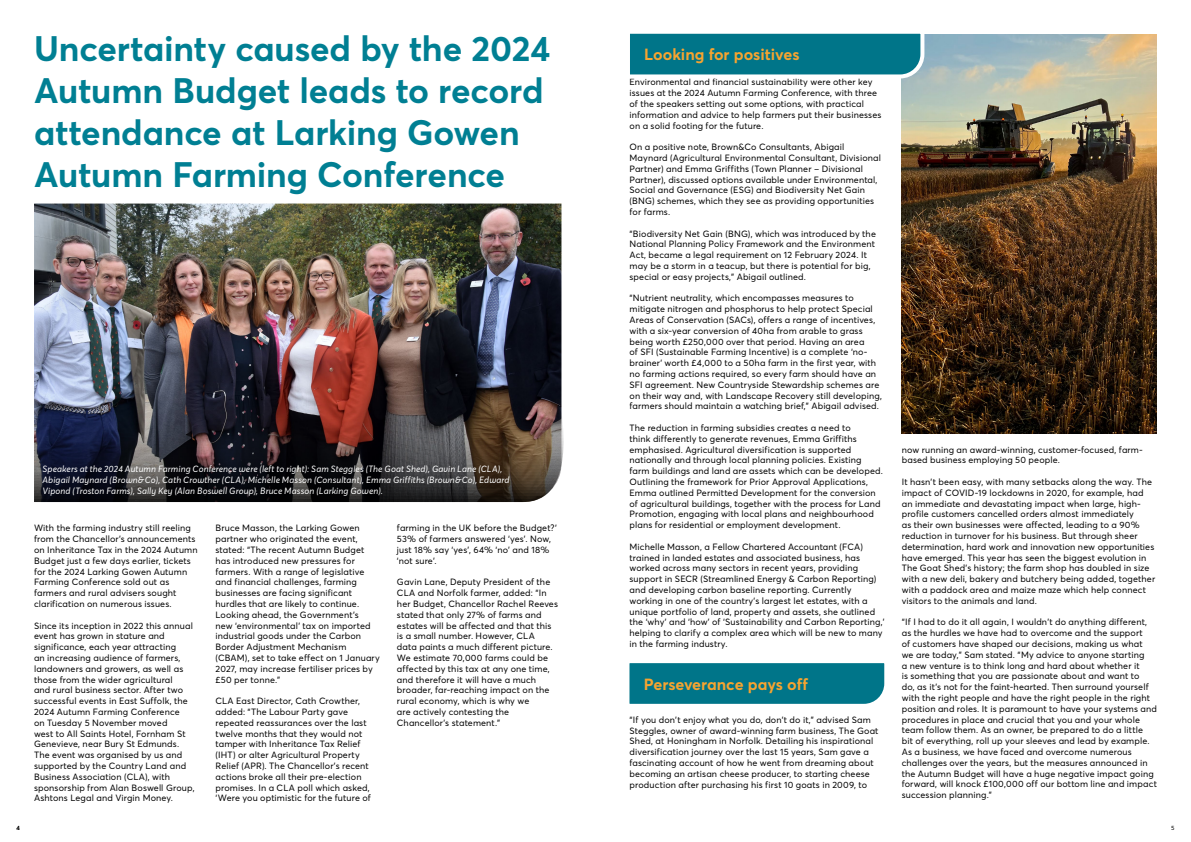
<style>
.page{position:relative;width:1191px;height:842px;background:#fff}
.page>*{position:absolute;margin:0;border:0;box-sizing:border-box;transform-origin:0 0}
.t1{font:700 35px/42px "Averta";letter-spacing:-.005em;color:#007f93}
.t2{font:700 16px "Averta";color:#f7a430}
.t3{font:9px/10.8px "Averta";letter-spacing:.01em;color:#000}
.t4{font:italic 9px/10.8px "Averta";letter-spacing:.01em;color:#fff}
.t5{font:6px "Averta";color:#000}
</style>
<div class="page">
<img style="left:34px;top:204px;width:527px;height:159px">
<img style="left:34px;top:363px;width:530px;height:139px">
<img style="left:901px;top:35px;width:255px;height:399px">
<svg style="left:630px;top:33px;width:296px;height:47px;background:#26899a"></svg>
<div style="left:629px;top:663px;width:256px;height:41px;background:#007589"></div>
<h1 class="t1" style="left:34px;top:27px;width:518px">Uncertainty caused by the 2024<br>Autumn Budget leads to record attendance at Larking Gowen<br>Autumn Farming Conference</h1>
<p class="t5" style="left:16px;top:824px;width:5px">4</p>
<p class="t4" style="left:43px;top:463px;width:468px">Speakers at the 2024 Autumn Farming Conference were (left to right): Sam Steggles (The Goat Shed), Gavin Lane (CLA),<br>Abigail Maynard (Brown&amp;Co), Cath Crowther (CLA), Michelle Masson (Consultant), Emma Griffiths (Brown&amp;Co), Edward<br>Vipond (Troston Farms), Sally Key (Alan Boswell Group), Bruce Masson (Larking Gowen).</p>
<p class="t3" style="left:34px;top:523px;width:165px">With the farming industry still reeling from the Chancellor’s announcements on Inheritance Tax in the 2024 Autumn Budget just a few days earlier, tickets for the 2024 Larking Gowen Autumn Farming Conference sold out as farmers and rural advisers sought clarification on numerous issues.</p>
<p class="t3" style="left:34px;top:620px;width:162px">Since its inception in 2022 this annual event has grown in stature and significance, each year attracting<br>an increasing audience of farmers, landowners and growers, as well as those from the wider agricultural<br>and rural business sector. After two successful events in East Suffolk, the 2024 Autumn Farming Conference<br>on Tuesday 5 November moved<br>west to All Saints Hotel, Fornham St Genevieve, near Bury St Edmunds.<br>The event was organised by us and supported by the Country Land and Business Association (CLA), with sponsorship from Alan Boswell Group, Ashtons Legal and Virgin Money.</p>
<p class="t3" style="left:215px;top:523px;width:166px">Bruce Masson, the Larking Gowen partner who originated the event, stated: “The recent Autumn Budget has introduced new pressures for farmers. With a range of legislative and financial challenges, farming businesses are facing significant hurdles that are likely to continue.<br>Looking ahead, the Government’s<br>new ‘environmental’ tax on imported industrial goods under the Carbon Border Adjustment Mechanism (CBAM), set to take effect on 1 January 2027, may increase fertiliser prices by £50 per tonne.”</p>
<p class="t3" style="left:215px;top:696px;width:157px">CLA East Director, Cath Crowther, added: “The Labour Party gave repeated reassurances over the last twelve months that they would not tamper with Inheritance Tax Relief (IHT) or alter Agricultural Property Relief (APR). The Chancellor’s recent actions broke all their pre-election promises. In a CLA poll which asked, ‘Were you optimistic for the future of</p>
<p class="t3" style="left:397px;top:523px;width:161px">farming in the UK before the Budget?’<br>53% of farmers answered ‘yes’. Now, just 18% say ‘yes’, 64% ‘no’ and 18% ‘not sure’.</p>
<p class="t3" style="left:397px;top:577px;width:162px">Gavin Lane, Deputy President of the CLA and Norfolk farmer, added: “In her Budget, Chancellor Rachel Reeves stated that only 27% of farms and estates will be affected and that this is a small number. However, CLA<br>data paints a much different picture.<br>We estimate 70,000 farms could be affected by this tax at any one time, and therefore it will have a much broader, far-reaching impact on the rural economy, which is why we<br>are actively contesting the Chancellor’s statement.”</p>
<h2 class="t2" style="left:644px;top:44px;width:157px">Looking for positives</h2>
<p class="t3" style="left:629px;top:77px;width:253px">Environmental and financial sustainability were other key issues at the 2024 Autumn Farming Conference, with three of the speakers setting out some options, with practical information and advice to help farmers put their businesses on a solid footing for the future.</p>
<p class="t3" style="left:629px;top:142px;width:253px">On a positive note, Brown&amp;Co Consultants, Abigail Maynard (Agricultural Environmental Consultant, Divisional Partner) and Emma Griffiths (Town Planner – Divisional Partner), discussed options available under Environmental, Social and Governance (ESG) and Biodiversity Net Gain (BNG) schemes, which they see as providing opportunities for farms.</p>
<p class="t3" style="left:629px;top:228px;width:248px">“Biodiversity Net Gain (BNG), which was introduced by the National Planning Policy Framework and the Environment Act, became a legal requirement on 12 February 2024. It may be a storm in a teacup, but there is potential for big, special or easy projects,” Abigail outlined.</p>
<p class="t3" style="left:629px;top:293px;width:254px">“Nutrient neutrality, which encompasses measures to mitigate nitrogen and phosphorus to help protect Special Areas of Conservation (SACs), offers a range of incentives, with a six-year conversion of 40ha from arable to grass being worth £250,000 over that period. Having an area<br>of SFI (Sustainable Farming Incentive) is a complete ‘no&shy;brainer’ worth £4,000 to a 50ha farm in the first year, with no farming actions required, so every farm should have an SFI agreement. New Countryside Stewardship schemes are on their way and, with Landscape Recovery still developing, farmers should maintain a watching brief,” Abigail advised.</p>
<p class="t3" style="left:629px;top:422px;width:255px">The reduction in farming subsidies creates a need to<br>think differently to generate revenues, Emma Griffiths emphasised. Agricultural diversification is supported nationally and through local planning policies. Existing farm buildings and land are assets which can be developed.<br>Outlining the framework for Prior Approval Applications, Emma outlined Permitted Development for the conversion of agricultural buildings, together with the process for Land Promotion, engaging with local plans and neighbourhood plans for residential or employment development.</p>
<p class="t3" style="left:629px;top:541px;width:257px">Michelle Masson, a Fellow Chartered Accountant (FCA) trained in landed estates and associated business, has worked across many sectors in recent years, providing support in SECR (Streamlined Energy &amp; Carbon Reporting) and developing carbon baseline reporting. Currently working in one of the country’s largest let estates, with a unique portfolio of land, property and assets, she outlined the ‘why’ and ‘how’ of ‘Sustainability and Carbon Reporting,’ helping to clarify a complex area which will be new to many in the farming industry.</p>
<h2 class="t2" style="left:643px;top:674px;width:166px">Perseverance pays off</h2>
<p class="t3" style="left:629px;top:714px;width:250px">“If you don’t enjoy what you do, don’t do it,” advised Sam Steggles, owner of award-winning farm business, The Goat Shed, at Honingham in Norfolk. Detailing his inspirational diversification journey over the last 15 years, Sam gave a fascinating account of how he went from dreaming about becoming an artisan cheese producer, to starting cheese production after purchasing his first 10 goats in 2009, to</p>
<p class="t3" style="left:901px;top:444px;width:243px">now running an award-winning, customer-focused, farm&shy;based business employing 50 people.</p>
<p class="t3" style="left:901px;top:476px;width:255px">It hasn’t been easy, with many setbacks along the way. The impact of COVID-19 lockdowns in 2020, for example, had an immediate and devastating impact when large, high&shy;profile customers cancelled orders almost immediately<br>as their own businesses were affected, leading to a 90% reduction in turnover for his business. But through sheer determination, hard work and innovation new opportunities have emerged. This year has seen the biggest evolution in The Goat Shed’s history; the farm shop has doubled in size with a new deli, bakery and butchery being added, together with a paddock area and maize maze which help connect visitors to the animals and land.</p>
<p class="t3" style="left:901px;top:617px;width:257px">“If I had to do it all again, I wouldn’t do anything different, as the hurdles we have had to overcome and the support<br>of customers have shaped our decisions, making us what<br>we are today,” Sam stated. “My advice to anyone starting<br>a new venture is to think long and hard about whether it<br>is something that you are passionate about and want to<br>do, as it’s not for the faint-hearted. Then surround yourself with the right people and have the right people in the right position and roles. It is paramount to have your systems and procedures in place and crucial that you and your whole team follow them. As an owner, be prepared to do a little<br>bit of everything, roll up your sleeves and lead by example.<br>As a business, we have faced and overcome numerous challenges over the years, but the measures announced in the Autumn Budget will have a huge negative impact going forward, will knock £100,000 off our bottom line and impact succession planning.”</p>
<p class="t5" style="left:1171px;top:824px;width:5px">5</p>
</div>
